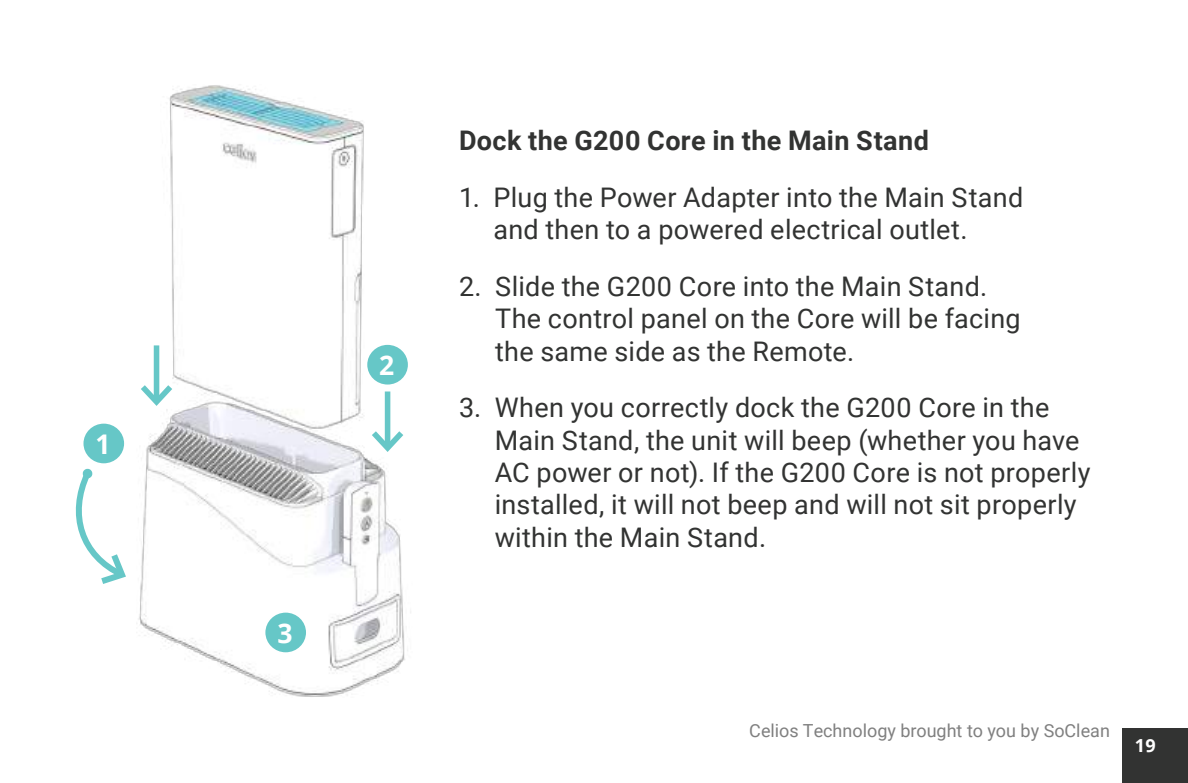
<style>
.page{position:relative;width:1188px;height:783px;background:#fff}
.page>*{position:absolute;margin:0;border:0;box-sizing:border-box;transform-origin:0 0}
.t1{font:27px/32.4px "Roboto";letter-spacing:.01em;color:#323332}
.t2{font:700 27px "Roboto";letter-spacing:.015em;color:#323332}
.t3{font:700 27px "Open Sans";color:#fff}
.t4{font:18px "Roboto";color:#808080}
.t5{font:700 18px "Open Sans";color:#fff}
</style>
<div class="page">
<div style="left:1122px;top:728px;width:66px;height:55px;background:#323332"></div>
<img style="left:138px;top:85px;width:273px;height:612px">
<div style="left:154px;top:345px;width:5px;height:57px;background:#66c7c7"></div>
<svg style="left:138px;top:379px;width:40px;height:31px"></svg>
<div style="left:385px;top:392px;width:5px;height:56px;background:#66c7c7"></div>
<svg style="left:366px;top:425px;width:43px;height:31px"></svg>
<div style="left:83px;top:423px;width:42px;height:41px;background:#66c7c7;border-radius:50%"></div>
<div style="left:82px;top:422px;width:44px;height:43px;border:2px solid #fff;border-radius:50%"></div>
<svg style="left:75px;top:468px;width:51px;height:116px"></svg>
<div style="left:366px;top:344px;width:43px;height:42px;background:#66c7c7;border-radius:50%"></div>
<div style="left:365px;top:343px;width:45px;height:43px;border:2px solid #fff;border-radius:50%"></div>
<div style="left:264px;top:612px;width:43px;height:41px;background:#66c7c7;border-radius:50%"></div>
<div style="left:264px;top:611px;width:44px;height:43px;border:2px solid #fff;border-radius:50%"></div>
<p class="t3" style="left:96px;top:425px;width:17px">1</p>
<p class="t3" style="left:277px;top:614px;width:17px">3</p>
<p class="t3" style="left:379px;top:346px;width:17px">2</p>
<p class="t2" style="left:459px;top:121px;width:471px">Dock the G200 Core in the Main Stand</p>
<p class="t1" style="left:493px;top:180px;width:531px;text-indent:-34px">1. Plug the Power Adapter into the Main Stand and then to a powered electrical outlet.</p>
<p class="t1" style="left:495px;top:269px;width:527px;text-indent:-36px">2. Slide the G200 Core into the Main Stand.<br>The control panel on the Core will be facing the same side as the Remote.</p>
<p class="t1" style="left:495px;top:390px;width:597px;text-indent:-36px">3. When you correctly dock the G200 Core in the Main Stand, the unit will beep (whether you have AC power or not). If the G200 Core is not properly installed, it will not beep and will not sit properly within the Main Stand.</p>
<p class="t4" style="left:749px;top:718px;width:362px">Celios Technology brought to you by SoClean</p>
<p class="t5" style="left:1135px;top:733px;width:22px">19</p>
</div>
